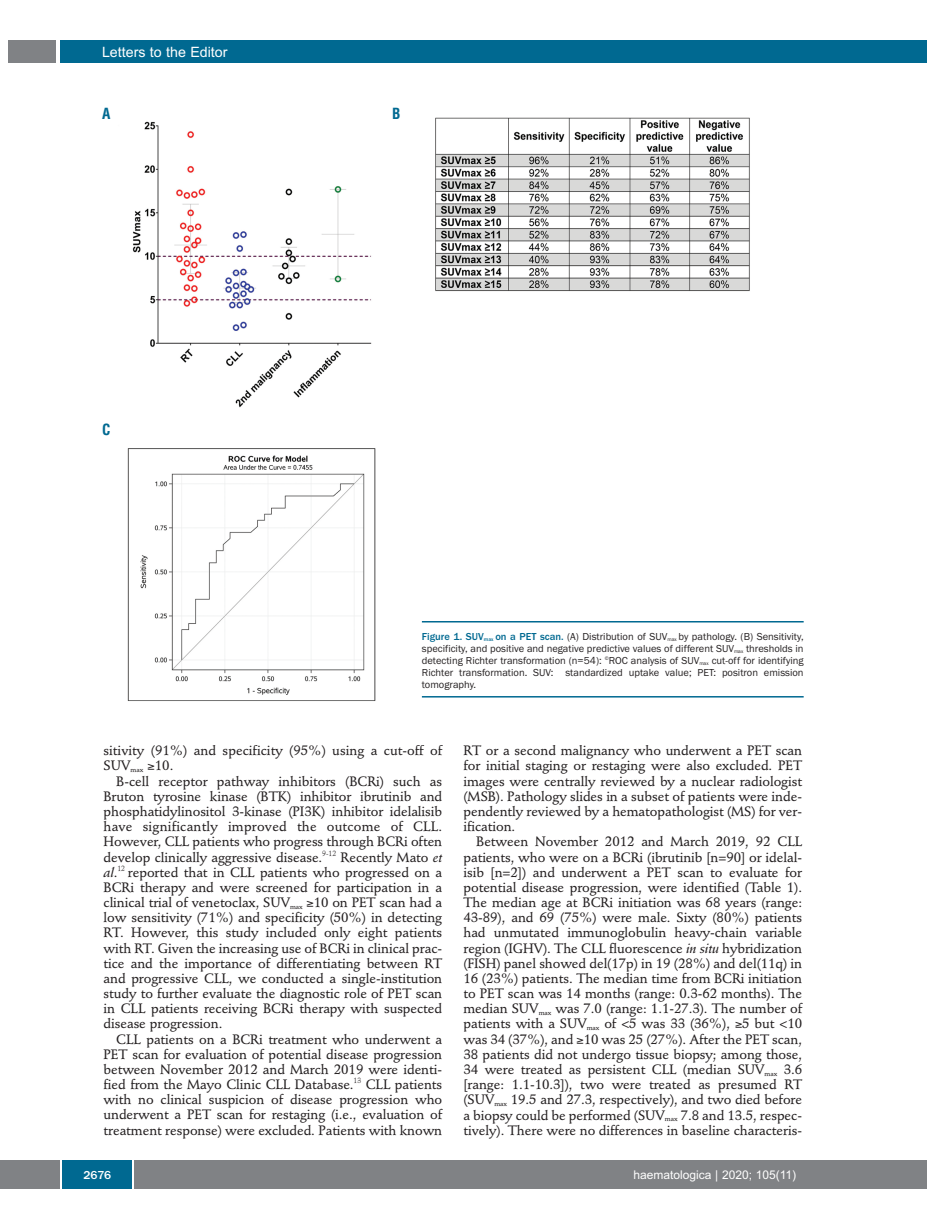
<style>
.page{position:relative;width:927px;height:1225px;background:#fff}
.page>*{position:absolute;margin:0;border:0;box-sizing:border-box;transform-origin:0 0}
.t1{font:700 condensed 15px "Helvetica";color:#006991}
.t2{font:14.25px "Arial";color:#fff}
.t3{font:500 13.5px/15.1px "Stempel Schneidler";letter-spacing:-.005em;color:#231f20;text-align:justify}
.t4{font:12px "Arial";color:#fff}
.t5{font:500 12px "Franklin Gothic";color:#fff}
.t6{font:10.5px/12px "Franklin Gothic";color:#231f20;text-align:justify}
.s1{font-weight:500;color:#006991}
.s2{font-family:"Stempel Schneidler Med";font-weight:400;font-style:italic}
</style>
<div class="page">
<div style="left:910px;top:1160px;width:17px;height:28px;background:#808285"></div>
<div style="left:911px;top:40px;width:16px;height:22px;background:#006991"></div>
<div style="left:0;top:1160px;width:911px;height:28px;background:#808285"></div>
<div style="left:62px;top:1160px;width:71px;height:28px;background:#006991"></div>
<hr style="left:60px;top:1160px;width:2px;height:28px;background:#fff">
<svg style="left:133px;top:1160px;width:1px;height:28px"></svg>
<div style="left:60px;top:40px;width:852px;height:22px;background:#006991"></div>
<div style="left:9px;top:40px;width:47px;height:22px;background:#808285"></div>
<img style="left:127px;top:117px;width:674px;height:584px">
<hr style="left:422px;top:621px;width:382px;height:1px;background:#006991">
<hr style="left:422px;top:696px;width:382px;height:1px;background:#006991">
<p class="t2" style="left:102px;top:44px;width:127px">Letters to the Editor</p>
<p class="t1" style="left:102px;top:105px;width:10px">A</p>
<p class="t1" style="left:392px;top:105px;width:10px">B</p>
<p class="t1" style="left:102px;top:421px;width:10px">C</p>
<p class="t6" style="left:422px;top:630px;width:383px"><span class="s1">Figure 1. SUV</span><sub>max</sub> <span class="s1">on a PET scan.</span> (A) Distribution of SUV<sub>max</sub> by pathology. (B) Sensitivity, specificity, and positive and negative predictive values of different SUV<sub>max</sub> thresholds in detecting Richter transformation (n=54): <sup>©</sup>ROC analysis of SUV<sub>max</sub> cut-off for identifying Richter transformation. SUV: standardized uptake value; PET: positron emission tomography.</p>
<p class="t3" style="left:104px;top:744px;width:340px">sitivity (91%) and specificity (95%) using a cut-off of<br>SUV<sub>max</sub> ≥10.</p>
<p class="t3" style="left:104px;top:774px;width:340px;text-indent:13px">B-cell receptor pathway inhibitors (BCRi) such as Bruton tyrosine kinase (BTK) inhibitor ibrutinib and phosphatidylinositol 3-kinase (PI3K) inhibitor idelalisib have significantly improved the outcome of CLL.<br>However, CLL patients who progress through BCRi often develop clinically aggressive disease.<sup>9-12</sup> Recently Mato <span class="s2">et al</span>.<sup>12</sup> reported that in CLL patients who progressed on a BCRi therapy and were screened for participation in a clinical trial of venetoclax, SUV<sub>max</sub> ≥10 on PET scan had a low sensitivity (71%) and specificity (50%) in detecting RT. However, this study included only eight patients with RT. Given the increasing use of BCRi in clinical prac&shy;tice and the importance of differentiating between RT and progressive CLL, we conducted a single-institution study to further evaluate the diagnostic role of PET scan in CLL patients receiving BCRi therapy with suspected disease progression.</p>
<p class="t3" style="left:104px;top:1032px;width:340px;text-indent:13px">CLL patients on a BCRi treatment who underwent a PET scan for evaluation of potential disease progression between November 2012 and March 2019 were identi&shy;fied from the Mayo Clinic CLL Database.<sup>13</sup> CLL patients with no clinical suspicion of disease progression who underwent a PET scan for restaging (i.e., evaluation of treatment response) were excluded. Patients with known</p>
<p class="t3" style="left:463px;top:744px;width:340px">RT or a second malignancy who underwent a PET scan for initial staging or restaging were also excluded. PET images were centrally reviewed by a nuclear radiologist (MSB). Pathology slides in a subset of patients were inde&shy;pendently reviewed by a hematopathologist (MS) for ver&shy;ification.</p>
<p class="t3" style="left:463px;top:835px;width:340px;text-indent:13px">Between November 2012 and March 2019, 92 CLL patients, who were on a BCRi (ibrutinib [n=90] or idelal&shy;isib [n=2]) and underwent a PET scan to evaluate for potential disease progression, were identified (Table 1).<br>The median age at BCRi initiation was 68 years (range:<br>43-89), and 69 (75%) were male. Sixty (80%) patients had unmutated immunoglobulin heavy-chain variable region (IGHV). The CLL fluorescence <span class="s2">in situ</span> hybridization (FISH) panel showed del(17p) in 19 (28%) and del(11q) in 16 (23%) patients. The median time from BCRi initiation to PET scan was 14 months (range: 0.3-62 months). The median SUV<sub>max</sub> was 7.0 (range: 1.1-27.3). The number of patients with a SUV<sub>max</sub> of &lt;5 was 33 (36%), ≥5 but &lt;10 was 34 (37%), and ≥10 was 25 (27%). After the PET scan, 38 patients did not undergo tissue biopsy; among those, 34 were treated as persistent CLL (median SUV<sub>max</sub> 3.6 [range: 1.1-10.3]), two were treated as presumed RT (SUV<sub>max</sub> 19.5 and 27.3, respectively), and two died before a biopsy could be performed (SUV<sub>max</sub> 7.8 and 13.5, respec&shy;tively). There were no differences in baseline characteris-</p>
<p class="t5" style="left:83px;top:1167px;width:29px">2676</p>
<p class="t4" style="left:633px;top:1167px;width:164px">haematologica | 2020; 105(11)</p>
</div>
